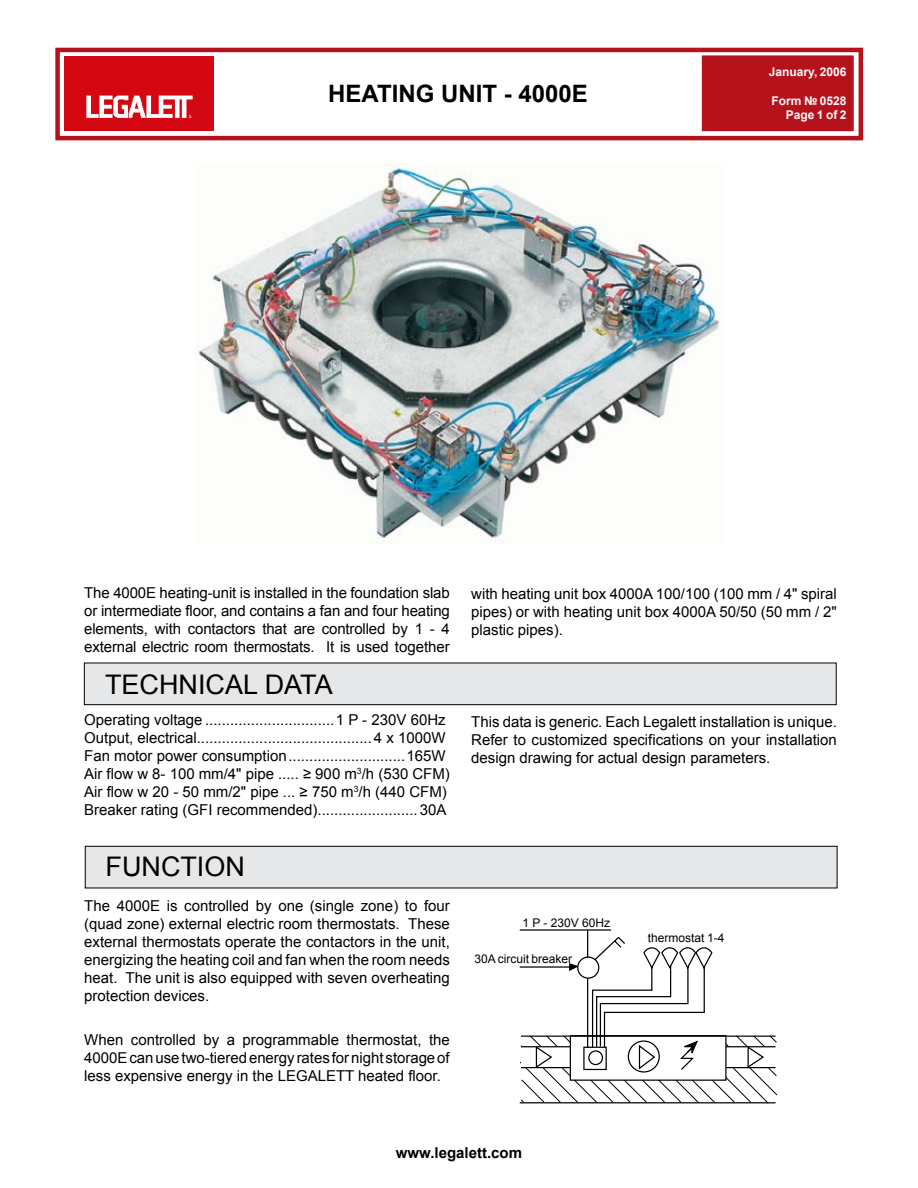
<style>
.page{position:relative;width:918px;height:1188px;background:#fff}
.page>*{position:absolute;margin:0;border:0;box-sizing:border-box;transform-origin:0 0}
.t1{font:27px "Arial";color:#000}
.t2{font:700 24px "Arial";color:#000}
.t3{font:15px/18px "Arial";color:#000;text-align:justify}
.t4{font:700 15px "Arial";color:#000}
.t5{font:12px "Arial";color:#000}
.t6{font:700 12px/14.4px "Arial";color:#fafafb;text-align:right}
</style>
<div class="page">
<img style="left:195px;top:164px;width:527px;height:380px">
<svg style="left:520px;top:929px;width:257px;height:174px"></svg>
<div style="left:85px;top:846px;width:752px;height:42px;background:#e6e7e8"></div>
<div style="left:85px;top:846px;width:752px;height:42px;border:1px solid #000"></div>
<div style="left:84px;top:663px;width:752px;height:42px;background:#e6e7e8"></div>
<div style="left:84px;top:663px;width:753px;height:42px;border:1px solid #000"></div>
<div style="left:703px;top:56px;width:150px;height:74px;background:#b5121b"></div>
<div style="left:702px;top:55px;width:152px;height:76px;border:2px solid #b5121b"></div>
<div style="left:55px;top:48px;width:808px;height:92px;border:4px solid #b5121b"></div>
<img style="left:64px;top:56px;width:150px;height:75px">
<h2 class="t2" style="left:328px;top:78px;width:261px">HEATING UNIT - 4000E</h2>
<p class="t6" style="left:769px;top:65px;width:79px">January, 2006</p>
<p class="t6" style="left:772px;top:94px;width:77px">Form № 0528<br>Page 1 of 2</p>
<p class="t3" style="left:84px;top:584px;width:367px">The 4000E heating-unit is installed in the foundation slab or intermediate floor, and contains a fan and four heating elements, with contactors that are controlled by 1 - 4 external electric room thermostats. It is used together</p>
<h1 class="t1" style="left:105px;top:667px;width:229px">TECHNICAL DATA</h1>
<p class="t3" style="left:84px;top:711px;width:367px;text-align:left">Operating voltage ...............................1 P - 230V 60Hz Output, electrical..........................................4 x 1000W Fan motor power consumption............................165W Air flow w 8- 100 mm/4" pipe ..... ≥ 900 m<sup>3</sup>/h (530 CFM)<br>Air flow w 20 - 50 mm/2" pipe ... ≥ 750 m<sup>3</sup>/h (440 CFM)<br>Breaker rating (GFI recommended)........................ 30A</p>
<h1 class="t1" style="left:106px;top:849px;width:141px">FUNCTION</h1>
<p class="t3" style="left:84px;top:896px;width:367px">The 4000E is controlled by one (single zone) to four (quad zone) external electric room thermostats. These external thermostats operate the contactors in the unit, energizing the heating coil and fan when the room needs heat. The unit is also equipped with seven overheating protection devices.</p>
<p class="t3" style="left:84px;top:1031px;width:367px">When controlled by a programmable thermostat, the 4000E can use two-tiered energy rates for night storage of less expensive energy in the LEGALETT heated floor.</p>
<p class="t3" style="left:471px;top:585px;width:367px">with heating unit box 4000A 100/100 (100 mm / 4" spiral pipes) or with heating unit box 4000A 50/50 (50 mm / 2" plastic pipes).</p>
<p class="t3" style="left:471px;top:713px;width:367px">This data is generic. Each Legalett installation is unique.<br>Refer to customized specifications on your installation design drawing for actual design parameters.</p>
<p class="t5" style="left:522px;top:915px;width:89px">1 P - 230V 60Hz</p>
<p class="t5" style="left:475px;top:950px;width:99px">30A circuit breaker</p>
<p class="t5" style="left:648px;top:930px;width:78px">thermostat 1-4</p>
<p class="t4" style="left:396px;top:1143px;width:128px">www.legalett.com</p>
</div>
